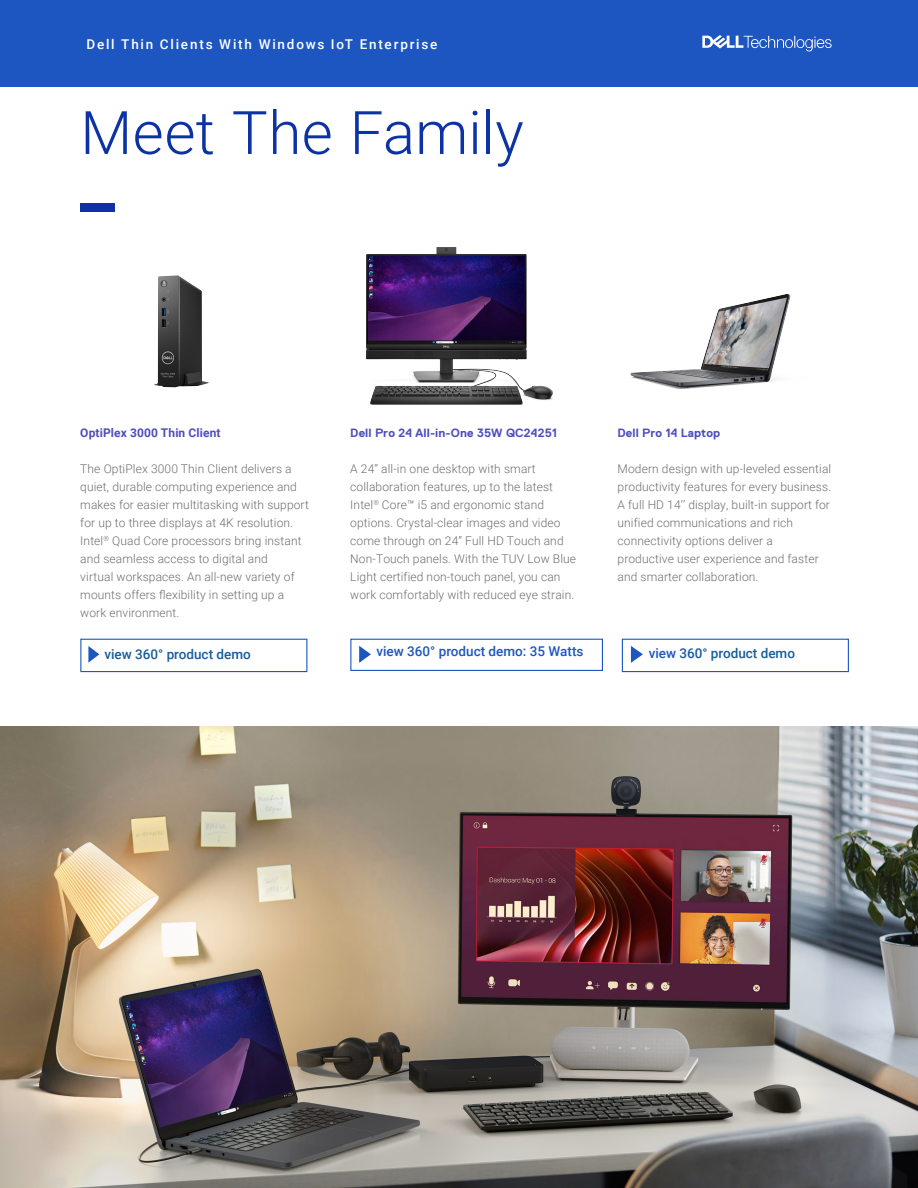
<style>
.page{position:relative;width:918px;height:1188px;background:#fff}
.page>*{position:absolute;margin:0;border:0;box-sizing:border-box;transform-origin:0 0}
.Meet_The_Family{font:300 60px "Roboto";letter-spacing:.005em;color:#0c32a4}
.Dell_Thin_Clients_With_Windows_IoT_Enter{font:500 13.5px "Roboto";letter-spacing:.135em;color:#fff}
.view_360__product_demo{font:500 13.5px "Roboto";color:#175d9e}
.t1{font:500 13.5px "Roboto";color:#1d56c0}
.Paragraph_Style_2{font:300 12px/18px "Roboto";letter-spacing:.01em;color:#6e6e6e}
.Paragraph_Style_4{font:300 12px/18px "Roboto";letter-spacing:.01em;color:#6e6e6e}
.Paragraph_Style_2-2{font:700 12px "Dell Replica";letter-spacing:.01em;color:#4e4ebc}
.t2{font:700 12px "Roboto";letter-spacing:.01em;color:#4e4ebc}
.Paragraph_Style_4-2{font:700 12px "Dell Replica";letter-spacing:.01em;color:#4e4ebc}
.s1{color:#1d56c0}
</style>
<div class="page">
<img style="left:366px;top:247px;width:187px;height:158px">
<div style="left:350px;top:639px;width:253px;height:32px;background:#fff;border:1px solid #1d56c0"></div>
<svg style="left:359px;top:646px;width:12px;height:17px"></svg>
<img style="left:154px;top:275px;width:55px;height:112px">
<div style="left:80px;top:639px;width:227px;height:33px;background:#fff;border:1px solid #1d56c0"></div>
<svg style="left:88px;top:646px;width:12px;height:17px"></svg>
<div style="left:622px;top:639px;width:227px;height:33px;background:#fff;border:1px solid #1d56c0"></div>
<svg style="left:630px;top:646px;width:13px;height:17px"></svg>
<img style="left:630px;top:294px;width:161px;height:95px">
<div style="left:80px;top:204px;width:34px;height:8px;background:#0c32a4"></div>
<div style="left:1px;top:0;width:917px;height:86px;background:#1d56c0"></div>
<svg style="left:702px;top:35px;width:130px;height:16px"></svg>
<img style="left:0;top:726px;width:918px;height:462px">
<p class="Dell_Thin_Clients_With_Windows_IoT_Enter" style="left:86px;top:35px;width:353px">Dell Thin Clients With Windows IoT Enterprise</p>
<h1 class="Meet_The_Family" style="left:80px;top:91px;width:445px">Meet The Family</h1>
<p class="t2" style="left:80px;top:424px;width:142px">OptiPlex 3000 Thin Client</p>
<p class="Paragraph_Style_2" style="left:80px;top:459px;width:230px">The OptiPlex 3000 Thin Client delivers a quiet, durable computing experience and makes for easier multitasking with support for up to three displays at 4K resolution.<br>Intel<sup>®</sup> Quad Core processors bring instant and seamless access to digital and<br>virtual workspaces. An all-new variety of mounts offers flexibility in setting up a work environment.</p>
<p class="Paragraph_Style_2-2" style="left:350px;top:426px;width:208px">Dell Pro 24 All-in-One 35W QC24251</p>
<p class="Paragraph_Style_2" style="left:350px;top:459px;width:227px">A 24” all-in one desktop with smart collaboration features, up to the latest Intel<sup>®</sup> Core™ i5 and ergonomic stand options. Crystal-clear images and video come through on 24” Full HD Touch and Non-Touch panels. With the TUV Low Blue Light certified non-touch panel, you can work comfortably with reduced eye strain.</p>
<p class="Paragraph_Style_4-2" style="left:618px;top:426px;width:104px">Dell Pro 14 Laptop</p>
<p class="Paragraph_Style_4" style="left:618px;top:459px;width:215px">Modern design with up-leveled essential productivity features for every business.<br>A full HD 14’’ display, built-in support for unified communications and rich connectivity options deliver a productive user experience and faster and smarter collaboration.</p>
<p class="t1" style="left:377px;top:642px;width:208px">view 360° product demo: 35 Watts</p>
<p class="view_360__product_demo" style="left:104px;top:645px;width:148px">view 360° product demo</p>
<p class="view_360__product_demo" style="left:649px;top:643px;width:148px"><span class="s1">view</span> 360° product demo</p>
</div>
